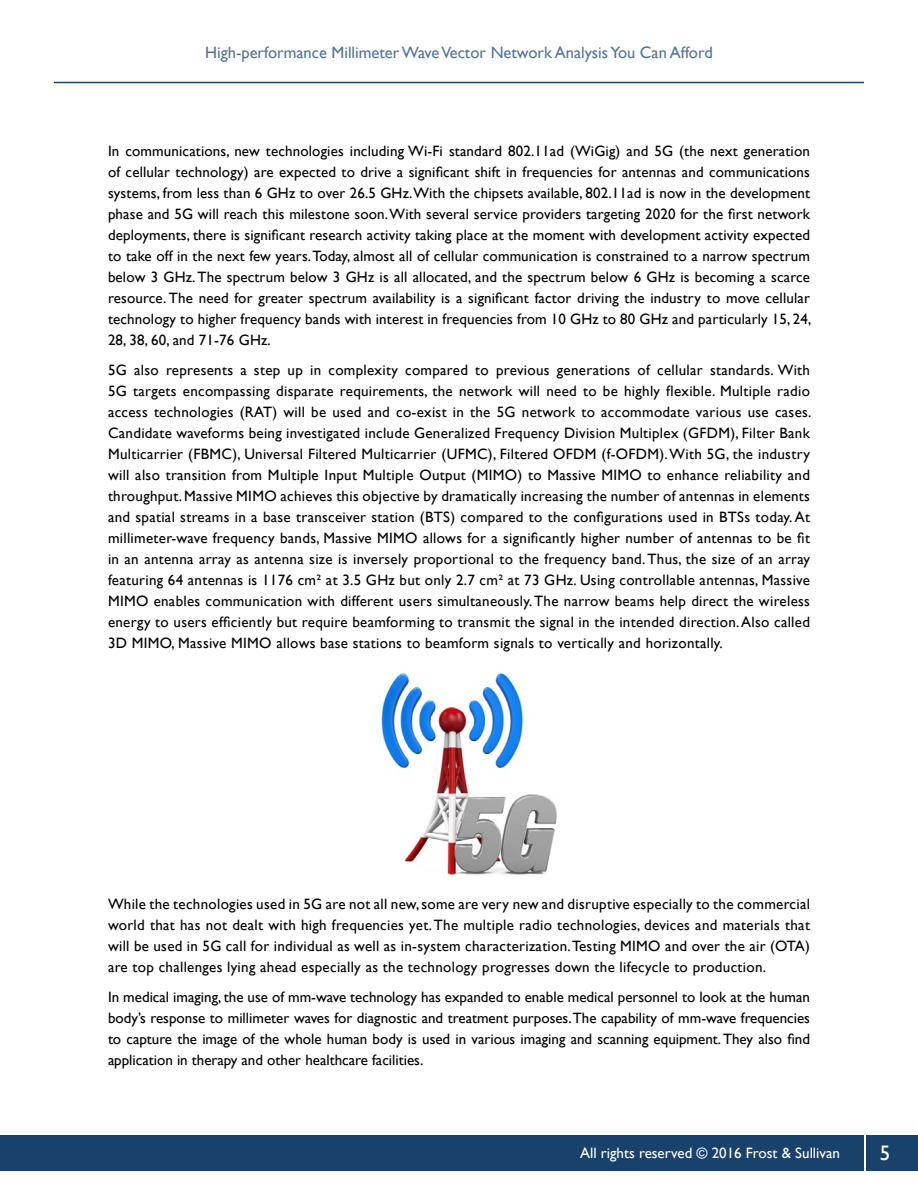
<style>
.page{position:relative;width:918px;height:1188px;background:#fff}
.page>*{position:absolute;margin:0;border:0;box-sizing:border-box;transform-origin:0 0}
.t1{font:21px "Gill Sans";color:#fff}
.t2{font:16.5px "Gill Sans";color:#517496}
.t3{font:15px/21px "Gill Sans";letter-spacing:.01em;color:#000;text-align:justify}
.t4{font:15px "Gill Sans";color:#fff}
</style>
<div class="page">
<div style="left:0;top:1135px;width:918px;height:36px;background:#18426b"></div>
<hr style="left:864px;top:1131px;width:1px;height:45px;background:#fff">
<hr style="left:54px;top:82px;width:810px;height:1px;background:#18426b">
<img style="left:381px;top:672px;width:176px;height:203px">
<p class="t2" style="left:205px;top:43px;width:509px">High-performance Millimeter Wave Vector Network Analysis You Can Afford</p>
<p class="t3" style="left:108px;top:141px;width:705px">In communications, new technologies including Wi-Fi standard 802.11ad (WiGig) and 5G (the next generation of cellular technology) are expected to drive a significant shift in frequencies for antennas and communications systems, from less than 6 GHz to over 26.5 GHz. With the chipsets available, 802.11ad is now in the development phase and 5G will reach this milestone soon. With several service providers targeting 2020 for the first network deployments, there is significant research activity taking place at the moment with development activity expected to take off in the next few years. Today, almost all of cellular communication is constrained to a narrow spectrum below 3 GHz. The spectrum below 3 GHz is all allocated, and the spectrum below 6 GHz is becoming a scarce resource. The need for greater spectrum availability is a significant factor driving the industry to move cellular technology to higher frequency bands with interest in frequencies from 10 GHz to 80 GHz and particularly 15, 24, 28, 38, 60, and 71-76 GHz.</p>
<p class="t3" style="left:108px;top:360px;width:705px">5G also represents a step up in complexity compared to previous generations of cellular standards. With 5G targets encompassing disparate requirements, the network will need to be highly flexible. Multiple radio access technologies (RAT) will be used and co-exist in the 5G network to accommodate various use cases.<br>Candidate waveforms being investigated include Generalized Frequency Division Multiplex (GFDM), Filter Bank Multicarrier (FBMC), Universal Filtered Multicarrier (UFMC), Filtered OFDM (f-OFDM). With 5G, the industry will also transition from Multiple Input Multiple Output (MIMO) to Massive MIMO to enhance reliability and throughput. Massive MIMO achieves this objective by dramatically increasing the number of antennas in elements and spatial streams in a base transceiver station (BTS) compared to the configurations used in BTSs today. At millimeter-wave frequency bands, Massive MIMO allows for a significantly higher number of antennas to be fit in an antenna array as antenna size is inversely proportional to the frequency band. Thus, the size of an array featuring 64 antennas is 1176 cm² at 3.5 GHz but only 2.7 cm² at 73 GHz. Using controllable antennas, Massive MIMO enables communication with different users simultaneously. The narrow beams help direct the wireless energy to users efficiently but require beamforming to transmit the signal in the intended direction. Also called 3D MIMO, Massive MIMO allows base stations to beamform signals to vertically and horizontally.</p>
<p class="t3" style="left:108px;top:894px;width:704px">While the technologies used in 5G are not all new, some are very new and disruptive especially to the commercial world that has not dealt with high frequencies yet. The multiple radio technologies, devices and materials that will be used in 5G call for individual as well as in-system characterization. Testing MIMO and over the air (OTA) are top challenges lying ahead especially as the technology progresses down the lifecycle to production.</p>
<p class="t3" style="left:108px;top:987px;width:704px">In medical imaging, the use of mm-wave technology has expanded to enable medical personnel to look at the human body’s response to millimeter waves for diagnostic and treatment purposes. The capability of mm-wave frequencies to capture the image of the whole human body is used in various imaging and scanning equipment. They also find application in therapy and other healthcare facilities.</p>
<p class="t4" style="left:580px;top:1145px;width:261px">All rights reserved © 2016 Frost &amp; Sullivan</p>
<h1 class="t1" style="left:880px;top:1141px;width:12px">5</h1>
</div>
